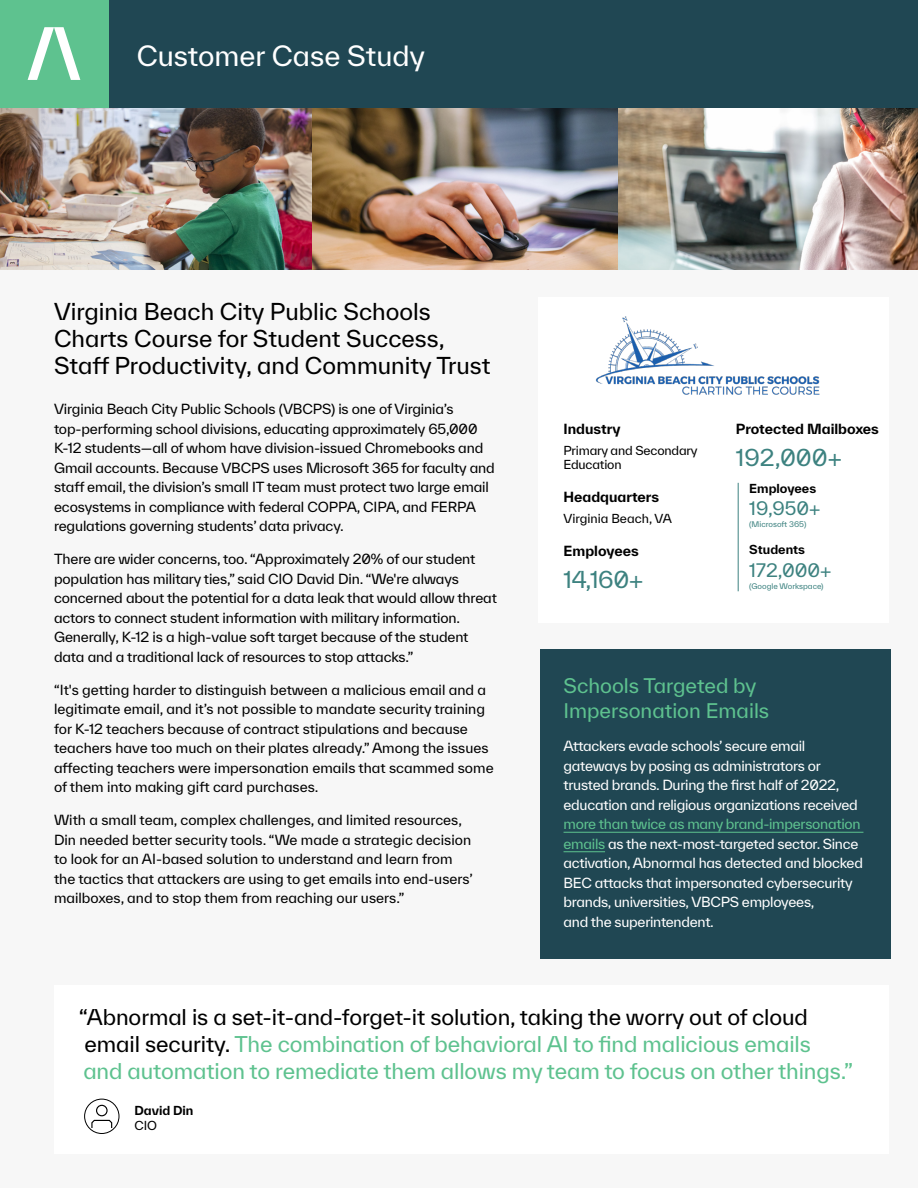
<style>
.page{position:relative;width:918px;height:1188px;background:#f7f7f7}
.page>*{position:absolute;margin:0;border:0;box-sizing:border-box;transform-origin:0 0}
.t1{font:27px "TWK Everett";color:#fff}
.t2{font:22.5px/27px "TWK Everett";color:#000}
.t3{font:22.5px "TWK Everett";color:#3d8280}
.t4{font:21px/27px "TWK Everett";letter-spacing:-.005em;color:#5ec28f}
.t5{font:19.5px/25.5px "TWK Everett";color:#5ec28f}
.t6{font:18px "TWK Everett";color:#3d8280}
.t7{font:13.5px/19.5px "TWK Everett";letter-spacing:-.01em;color:#000}
.t8{font:13.5px/19.5px "TWK Everett";letter-spacing:-.02em;color:#fff}
.t9{font:700 13.5px "TWK Everett";color:#000}
.t10{font:700 13.5px "TWK Everett";color:#fff}
.t11{font:12px/14.4px "TWK Everett";letter-spacing:-.015em;color:#000}
.t12{font:700 12px "TWK Everett";color:#000}
.t13{font:7.5px "TWK Everett";color:#3d8280}
.s1{color:#5ec28f}
.s2{color:#000}
</style>
<div class="page">
<div style="left:538px;top:297px;width:351px;height:325px;background:#fff"></div>
<div style="left:54px;top:985px;width:834px;height:169px;background:#fff"></div>
<img style="left:0;top:108px;width:918px;height:162px">
<div style="left:540px;top:649px;width:351px;height:310px;background:#204753"></div>
<hr style="left:564px;top:832px;width:299px;height:1px;background:#5ec28f">
<hr style="left:564px;top:851px;width:41px;height:1px;background:#5ec28f">
<div style="left:84px;top:1099px;width:36px;height:35px;border:1px solid #000;border-radius:50%"></div>
<div style="left:96px;top:1105px;width:12px;height:11px;border:1px solid #000;border-radius:50%"></div>
<svg style="left:91px;top:1119px;width:22px;height:8px"></svg>
<div style="left:0;top:0;width:918px;height:108px;background:#204753"></div>
<div style="left:0;top:0;width:108px;height:108px;background:#5ec28f"></div>
<svg style="left:28px;top:27px;width:52px;height:53px"></svg>
<img style="left:595px;top:316px;width:225px;height:79px">
<hr style="left:738px;top:483px;width:1px;height:108px;background:#3d8280">
<h1 class="t1" style="left:137px;top:37px;width:290px">Customer Case Study</h1>
<h2 class="t2" style="left:54px;top:297px;width:438px">Virginia Beach City Public Schools<br>Charts Course for Student Success,<br>Staff Productivity, and Community Trust</h2>
<p class="t7" style="left:54px;top:399px;width:442px">Virginia Beach City Public Schools (VBCPS) is one of Virginia’s top-performing school divisions, educating approximately 65,000<br>K-12 students—all of whom have division-issued Chromebooks and Gmail accounts. Because VBCPS uses Microsoft 365 for faculty and staff email, the division’s small IT team must protect two large email ecosystems in compliance with federal COPPA, CIPA, and FERPA regulations governing students’ data privacy.</p>
<p class="t7" style="left:54px;top:549px;width:444px">There are wider concerns, too. “Approximately 20% of our student population has military ties,” said CIO David Din. “We're always concerned about the potential for a data leak that would allow threat actors to connect student information with military information.<br>Generally, K-12 is a high-value soft target because of the student data and a traditional lack of resources to stop attacks.”</p>
<p class="t7" style="left:54px;top:680px;width:441px">“It's getting harder to distinguish between a malicious email and a legitimate email, and it’s not possible to mandate security training for K-12 teachers because of contract stipulations and because teachers have too much on their plates already.” Among the issues affecting teachers were impersonation emails that scammed some of them into making gift card purchases.</p>
<p class="t7" style="left:54px;top:810px;width:420px">With a small team, complex challenges, and limited resources, Din needed better security tools. “We made a strategic decision to look for an AI-based solution to understand and learn from the tactics that attackers are using to get emails into end-users’ mailboxes, and to stop them from reaching our users.”</p>
<p class="t9" style="left:564px;top:419px;width:58px">Industry</p>
<p class="t11" style="left:564px;top:443px;width:135px">Primary and Secondary<br>Education</p>
<p class="t9" style="left:564px;top:487px;width:97px">Headquarters</p>
<p class="t11" style="left:564px;top:511px;width:110px">Virginia Beach, VA</p>
<p class="t9" style="left:564px;top:541px;width:77px">Employees</p>
<h2 class="t3" style="left:564px;top:564px;width:81px">14,160+</h2>
<p class="t9" style="left:736px;top:419px;width:145px">Protected Mailboxes</p>
<h2 class="t3" style="left:736px;top:442px;width:108px">192,000+</h2>
<p class="t12" style="left:749px;top:480px;width:68px">Employees</p>
<h3 class="t6" style="left:749px;top:496px;width:73px">19,950+</h3>
<p class="t13" style="left:749px;top:519px;width:59px">(Microsoft 365)</p>
<p class="t12" style="left:749px;top:541px;width:57px">Students</p>
<h3 class="t6" style="left:749px;top:558px;width:84px">172,000+</h3>
<p class="t13" style="left:749px;top:581px;width:76px">(Google Workspace)</p>
<h3 class="t5" style="left:564px;top:672px;width:207px">Schools Targeted by<br>Impersonation Emails</h3>
<p class="t8" style="left:564px;top:736px;width:296px">Attackers evade schools’ secure email gateways by posing as administrators or trusted brands. During the first half of 2022, education and religious organizations received</p>
<p class="t8" style="left:564px;top:814px;width:301px"><span class="s1">more than twice as many brand-impersonation emails</span> as the next-most-targeted sector. Since activation, Abnormal has detected and blocked BEC attacks that impersonated cybersecurity brands, universities, VBCPS employees,<br>and the superintendent.</p>
<p class="t10" style="left:565px;top:801px;width:48px">Attack</p>
<h3 class="t4" style="left:79px;top:1003px;width:775px"><span class="s2">“Abnormal is a set-it-and-forget-it solution, taking the worry out of cloud email security.</span> The combination of behavioral AI to find malicious emails<br>and automation to remediate them allows my team to focus on other things.”</h3>
<p class="t12" style="left:134px;top:1102px;width:61px">David Din</p>
<p class="t11" style="left:134px;top:1118px;width:24px">CIO</p>
</div>
